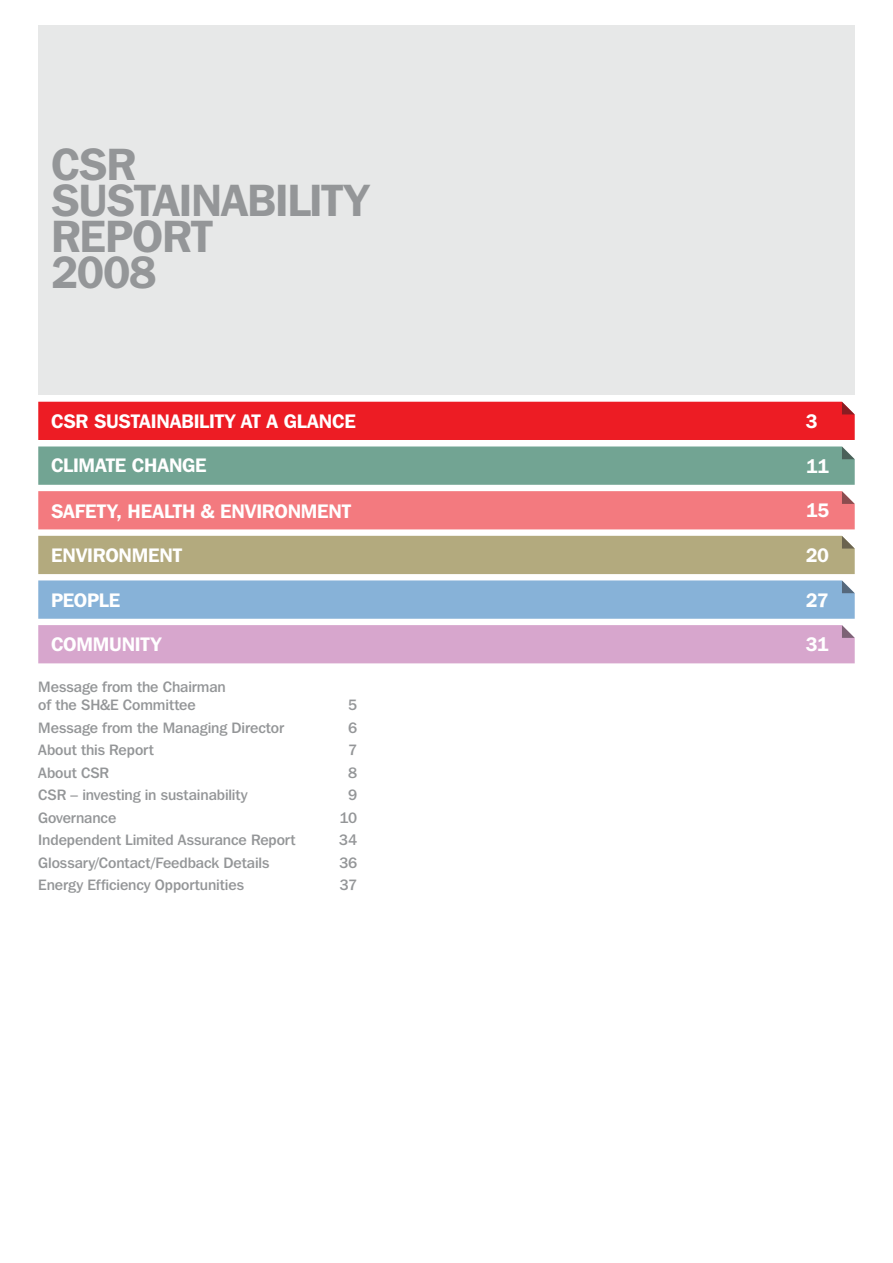
<style>
.page{position:relative;width:893px;height:1263px;background:#fff}
.page>*{position:absolute;margin:0;border:0;box-sizing:border-box;transform-origin:0 0}
.t1{font:600 45px/36px "Franklin";letter-spacing:-.025em;color:#949698}
.t2{font:600 19.5px "Franklin";letter-spacing:-.01em;color:#fff}
.t3{font:15px/18px "Franklin";letter-spacing:-.005em;color:#949698}
</style>
<div class="page">
<div style="left:38px;top:26px;width:817px;height:369px;background:#e7e8e8"></div>
<div style="left:38px;top:446px;width:817px;height:39px;background:#72a493"></div>
<div style="left:38px;top:491px;width:817px;height:38px;background:#f37a7f"></div>
<div style="left:38px;top:536px;width:817px;height:38px;background:#b3aa7e"></div>
<div style="left:38px;top:580px;width:817px;height:39px;background:#87b2d8"></div>
<div style="left:38px;top:625px;width:817px;height:38px;background:#d7a6cd"></div>
<div style="left:38px;top:402px;width:817px;height:38px;background:#ed1c24"></div>
<h1 class="t1" style="left:51px;top:145px;width:163px">CSR<br>SUSTAINABILITY<br>REPORT<br>2008</h1>
<h2 class="t2" style="left:51px;top:409px;width:91px">CSR SUSTAINABILITYATAGLAN</h2>
<h2 class="t2" style="left:332px;top:409px;width:23px">CE</h2>
<h2 class="t2" style="left:806px;top:409px;width:13px">3</h2>
<h2 class="t2" style="left:806px;top:454px;width:25px">11</h2>
<h2 class="t2" style="left:806px;top:498px;width:25px">15</h2>
<h2 class="t2" style="left:806px;top:543px;width:25px">20</h2>
<h2 class="t2" style="left:806px;top:588px;width:24px">27</h2>
<h2 class="t2" style="left:806px;top:632px;width:24px">31</h2>
<h2 class="t2" style="left:51px;top:453px;width:157px">CLIMATE CHANGE</h2>
<h2 class="t2" style="left:51px;top:498px;width:81px">SAFETY, HEALTH</h2>
<h2 class="t2" style="left:201px;top:498px;width:86px">&amp; ENVIRONMENT</h2>
<h2 class="t2" style="left:51px;top:543px;width:69px">ENVIRONMENT</h2>
<h2 class="t2" style="left:51px;top:588px;width:13px">PEOPLE</h2>
<h2 class="t2" style="left:51px;top:632px;width:26px">COMMUNITY</h2>
<p class="t3" style="left:38px;top:678px;width:189px">Message from the Chairman of the SH&amp;E Committee</p>
<p class="t3" style="left:348px;top:696px;width:11px">5</p>
<p class="t3" style="left:38px;top:718px;width:247px">Message from the Managing Director</p>
<p class="t3" style="left:348px;top:718px;width:11px">6</p>
<p class="t3" style="left:38px;top:741px;width:117px">About this Report</p>
<p class="t3" style="left:348px;top:741px;width:11px">7</p>
<p class="t3" style="left:38px;top:763px;width:72px">About CSR</p>
<p class="t3" style="left:348px;top:763px;width:11px">8</p>
<p class="t3" style="left:38px;top:786px;width:211px">CSR – investing in sustainability</p>
<p class="t3" style="left:348px;top:786px;width:11px">9</p>
<p class="t3" style="left:38px;top:808px;width:80px">Governance</p>
<p class="t3" style="left:339px;top:808px;width:19px">10</p>
<p class="t3" style="left:38px;top:831px;width:259px">Independent Limited Assurance Report</p>
<p class="t3" style="left:339px;top:831px;width:19px">34</p>
<p class="t3" style="left:38px;top:853px;width:233px">Glossary/Contact/Feedback Details</p>
<p class="t3" style="left:339px;top:853px;width:19px">36</p>
<p class="t3" style="left:38px;top:876px;width:207px">Energy Efficiency Opportunities</p>
<p class="t3" style="left:340px;top:876px;width:19px">37</p>
</div>
